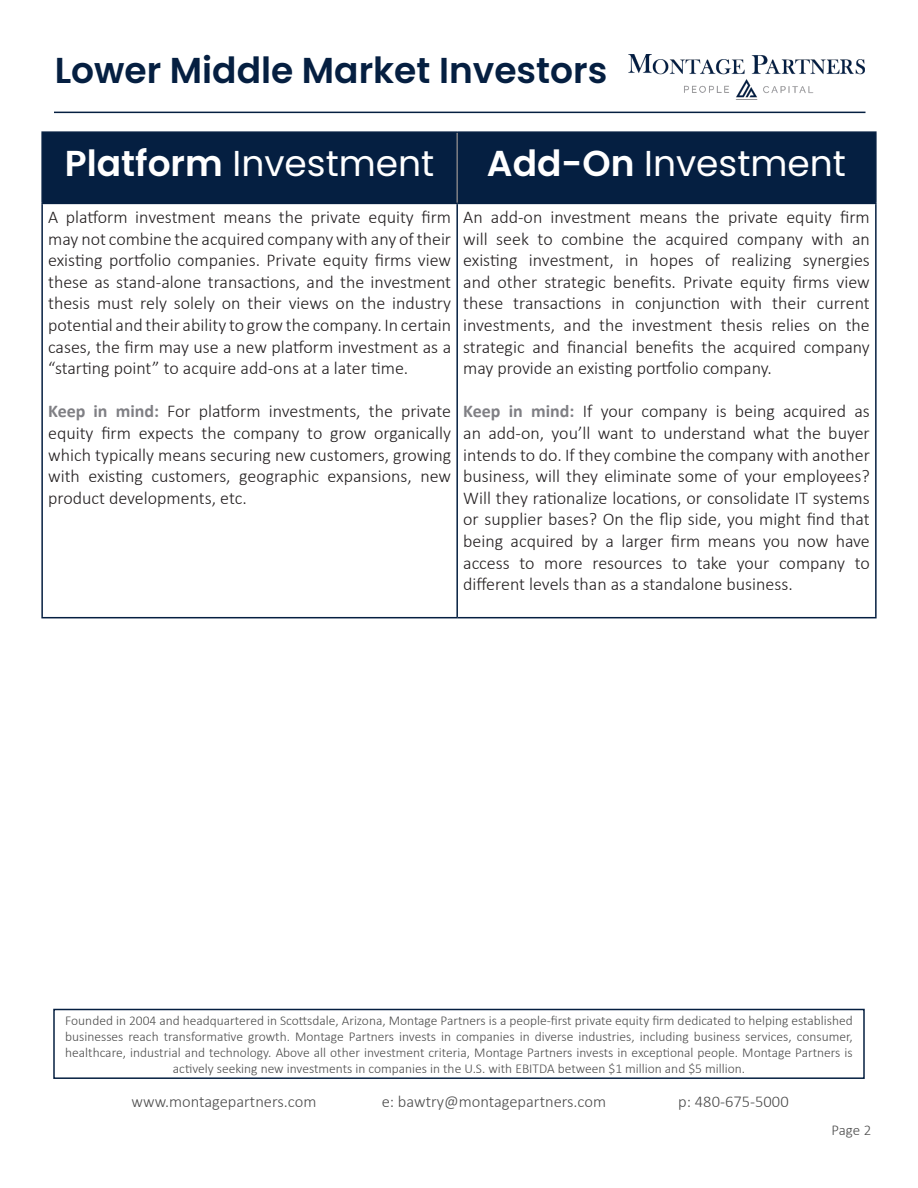
<style>
.page{position:relative;width:918px;height:1188px;background:#fff}
.page>*{position:absolute;margin:0;border:0;box-sizing:border-box;transform-origin:0 0}
.t1{font:36px "Poppins";color:#fff}
.t2{font:600 36px "Poppins";color:#051f41}
.t3{font:300 18px/21.6px "Calibri";color:#231f20;text-align:justify}
.t4{font:300 16.5px "Calibri";color:#4d4d4d}
.t5{font:300 15px "Calibri";color:#4d4d4d}
.t6{font:300 13.5px/16.2px "Calibri";color:#4d4d4d;text-align:center}
.s1{font-weight:600}
.s2{font-weight:700;color:#7f7f84}
</style>
<div class="page">
<hr style="left:54px;top:112px;width:812px;height:1px;background:#051f41">
<img style="left:629px;top:54px;width:236px;height:46px">
<div style="left:43px;top:133px;width:832px;height:70px;background:#051f41"></div>
<hr style="left:41px;top:204px;width:2px;height:413px;background:#051f41">
<hr style="left:456px;top:204px;width:2px;height:413px;background:#051f41">
<hr style="left:875px;top:204px;width:2px;height:413px;background:#051f41">
<hr style="left:41px;top:617px;width:416px;height:1px;background:#051f41">
<hr style="left:457px;top:617px;width:420px;height:1px;background:#051f41">
<hr style="left:41px;top:131px;width:416px;height:2px;background:#051f41">
<hr style="left:41px;top:133px;width:2px;height:70px;background:#051f41">
<hr style="left:457px;top:131px;width:420px;height:2px;background:#051f41">
<hr style="left:875px;top:133px;width:2px;height:70px;background:#051f41">
<hr style="left:41px;top:203px;width:416px;height:1px;background:#051f41">
<hr style="left:457px;top:203px;width:420px;height:1px;background:#051f41">
<hr style="left:456px;top:133px;width:2px;height:70px;background:#7f7f84">
<svg style="left:53px;top:1008px;width:812px;height:71px"></svg>
<p class="t2" style="left:55px;top:49px;width:554px">Lower Middle Market Investors</p>
<p class="t1" style="left:65px;top:142px;width:371px"><span class="s1">Platform</span> Investment</p>
<p class="t1" style="left:487px;top:142px;width:361px"><span class="s1">Add-On</span> Investment</p>
<p class="t3" style="left:48px;top:206px;width:405px">A platform investment means the private equity firm may not combine the acquired company with any of their existing portfolio companies. Private equity firms view these as stand-alone transactions, and the investment thesis must rely solely on their views on the industry potential and their ability to grow the company. In certain cases, the firm may use a new platform investment as a “starting point” to acquire add-ons at a later time.</p>
<p class="t3" style="left:48px;top:400px;width:405px"><span class="s2">Keep in mind:</span> For platform investments, the private equity firm expects the company to grow organically which typically means securing new customers, growing with existing customers, geographic expansions, new product developments, etc.</p>
<p class="t3" style="left:463px;top:206px;width:408px">An add-on investment means the private equity firm will seek to combine the acquired company with an existing investment, in hopes of realizing synergies and other strategic benefits. Private equity firms view these transactions in conjunction with their current investments, and the investment thesis relies on the strategic and financial benefits the acquired company may provide an existing portfolio company.</p>
<p class="t3" style="left:463px;top:400px;width:408px"><span class="s2">Keep in mind:</span> If your company is being acquired as an add-on, you’ll want to understand what the buyer intends to do. If they combine the company with another business, will they eliminate some of your employees?<br>Will they rationalize locations, or consolidate IT systems or supplier bases? On the flip side, you might find that being acquired by a larger firm means you now have access to more resources to take your company to different levels than as a standalone business.</p>
<p class="t6" style="left:65px;top:1012px;width:789px">Founded in 2004 and headquartered in Scottsdale, Arizona, Montage Partners is a people-first private equity firm dedicated to helping established businesses reach transformative growth. Montage Partners invests in companies in diverse industries, including business services, consumer, healthcare, industrial and technology. Above all other investment criteria, Montage Partners invests in exceptional people. Montage Partners is actively seeking new investments in companies in the U.S. with EBITDA between $1 million and $5 million.</p>
<p class="t4" style="left:132px;top:1092px;width:186px">www.montagepartners.com</p>
<p class="t4" style="left:382px;top:1092px;width:226px">e: bawtry@montagepartners.com</p>
<p class="t4" style="left:678px;top:1092px;width:112px">p: 480-675-5000</p>
<p class="t5" style="left:832px;top:1121px;width:41px">Page 2</p>
</div>
